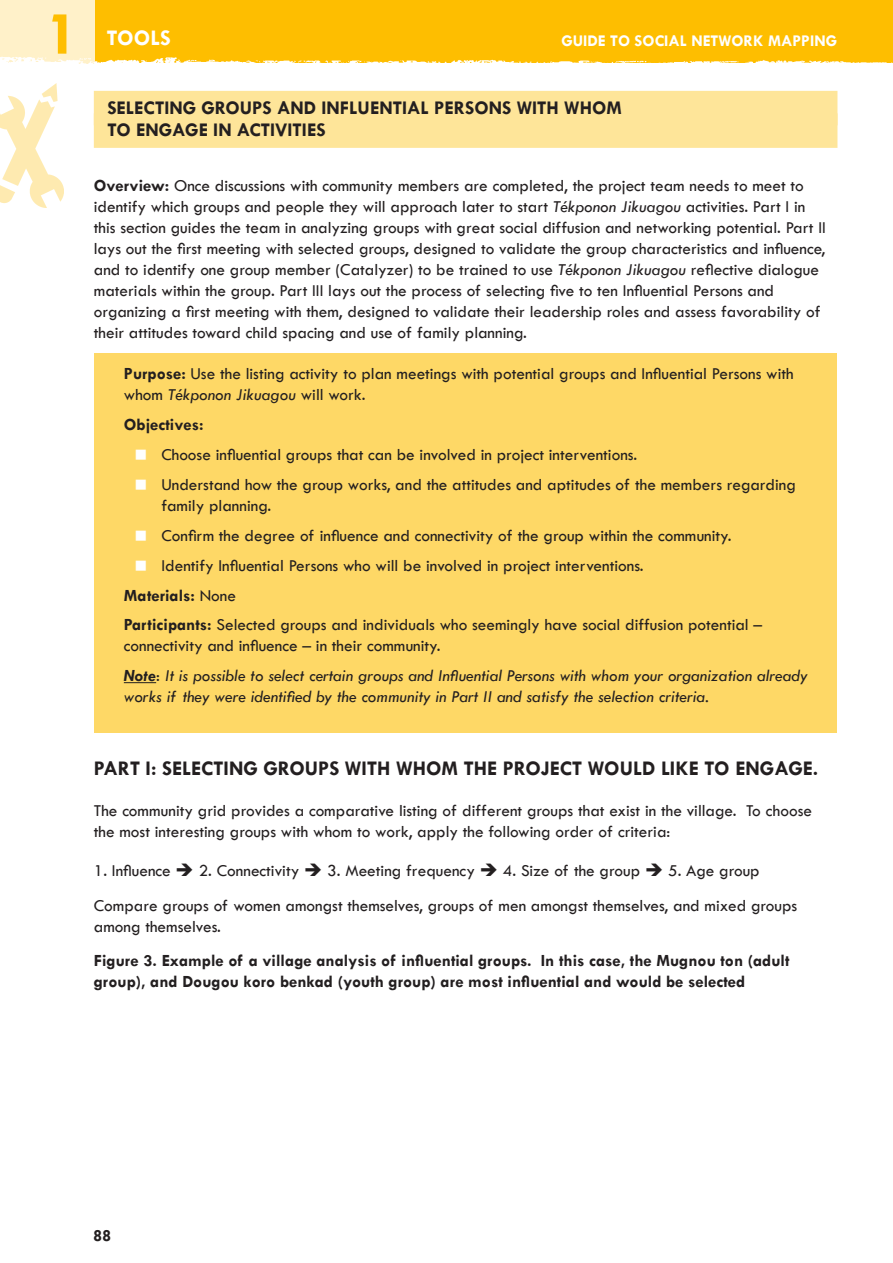
<style>
.page{position:relative;width:893px;height:1263px;background:#fff}
.page>*{position:absolute;margin:0;border:0;box-sizing:border-box;transform-origin:0 0}
.t1{font:700 63px "Tw Cen";color:#febe00}
.t2{font:700 22.5px "Tw Cen";color:#fff}
.t3{font:700 21px "Tw Cen";color:#231f20}
.t4{font:700 19.5px/22.5px "Tw Cen";color:#231f20}
.t5{font:17.25px/21px "Tw Cen";color:#231f20}
.t6{font:italic 17.25px/29.8px "Tw Cen";color:#231f20}
.t7{font:700 17.25px/21px "Tw Cen";color:#231f20}
.t8{font:700 16.5px "Tw Cen";color:#fff}
.s1{font-weight:700}
.s2{font-style:italic}
.s3{color:#fff}
.s4{font-style:normal}
</style>
<div class="page">
<div style="left:0;top:0;width:893px;height:63px;background:#febe00"></div>
<div style="left:0;top:0;width:94px;height:64px;background:#fff1c9"></div>
<img style="left:0;top:51px;width:893px;height:13px">
<img style="left:0;top:83px;width:63px;height:125px">
<div style="left:94px;top:353px;width:743px;height:380px;background:#fed866"></div>
<div style="left:94px;top:91px;width:743px;height:34px;background:#fee599"></div>
<div style="left:94px;top:113px;width:743px;height:35px;background:#fee599"></div>
<hr style="left:124px;top:682px;width:32px;height:1px;background:#231f20">
<h1 class="t1" style="left:46px;top:-4px;width:35px">1</h1>
<h2 class="t2" style="left:107px;top:24px;width:66px">TOOLS</h2>
<p class="t8" style="left:561px;top:31px;width:277px">GUIDE TO SOCIAL NETWORK MAPPING</p>
<p class="t4" style="left:107px;top:96px;width:516px">SELECTING GROUPS AND INFLUENTIAL PERSONS WITH WHOM<br>TO ENGAGE IN ACTIVITIES</p>
<p class="t5" style="left:94px;top:175px;width:733px"><span class="s1">Overview:</span> Once discussions with community members are completed, the project team needs to meet to identify which groups and people they will approach later to start <span class="s2">Tékponon Jikuagou</span> activities. Part I in this section guides the team in analyzing groups with great social diffusion and networking potential. Part II lays out the first meeting with selected groups, designed to validate the group characteristics and influence, and to identify one group member (Catalyzer) to be trained to use <span class="s2">Tékponon Jikuagou</span> reflective dialogue materials within the group. Part III lays out the process of selecting five to ten Influential Persons and organizing a first meeting with them, designed to validate their leadership roles and assess favorability of their attitudes toward child spacing and use of family planning.</p>
<p class="t5" style="left:124px;top:363px;width:671px"><span class="s1">Purpose:</span> Use the listing activity to plan meetings with potential groups and Influential Persons with whom <span class="s2">Tékponon Jikuagou</span> will work.</p>
<p class="t7" style="left:124px;top:413px;width:81px">Objectives:</p>
<p class="t5" style="left:134px;top:444px;width:504px"><span class="s3">■</span> Choose influential groups that can be involved in project interventions.</p>
<p class="t5" style="left:161px;top:474px;width:636px;text-indent:-27px"><span class="s3">■</span> Understand how the group works, and the attitudes and aptitudes of the members regarding family planning.</p>
<p class="t5" style="left:134px;top:525px;width:599px"><span class="s3">■</span> Confirm the degree of influence and connectivity of the group within the community.</p>
<p class="t5" style="left:124px;top:550px;width:640px;line-height:29.8px;text-indent:10px"><span class="s3">■</span> Identify Influential Persons who will be involved in project interventions.<br><span class="s1">Materials:</span> None<br><span class="s1">Participants:</span> Selected groups and individuals who seemingly have social diffusion potential –</p>
<p class="t6" style="left:124px;top:631px;width:685px"><span class="s4">connectivity and influence – in their community.<br></span><span class="s1">Note</span><span class="s4">:</span> It is possible to select certain groups and Influential Persons with whom your organization already</p>
<p class="t6" style="left:124px;top:682px;width:587px">works if they were identified by the community in Part II and satisfy the selection criteria.</p>
<p class="t3" style="left:94px;top:756px;width:726px">PART I: SELECTING GROUPS WITH WHOM THE PROJECT WOULD LIKE TO ENGAGE.</p>
<p class="t5" style="left:94px;top:800px;width:720px">The community grid provides a comparative listing of different groups that exist in the village. To choose the most interesting groups with whom to work, apply the following order of criteria:</p>
<p class="t5" style="left:94px;top:853px;width:705px;line-height:34.5px">1. Influence ➔ 2. Connectivity ➔ 3. Meeting frequency ➔ 4. Size of the group ➔ 5. Age group<br>Compare groups of women amongst themselves, groups of men amongst themselves, and mixed groups</p>
<p class="t5" style="left:94px;top:916px;width:129px">among themselves.</p>
<p class="t7" style="left:94px;top:950px;width:697px">Figure 3. Example of a village analysis of influential groups. In this case, the Mugnou ton (adult group), and Dougou koro benkad (youth group) are most influential and would be selected</p>
<p class="t7" style="left:93px;top:1225px;width:20px">88</p>
</div>
